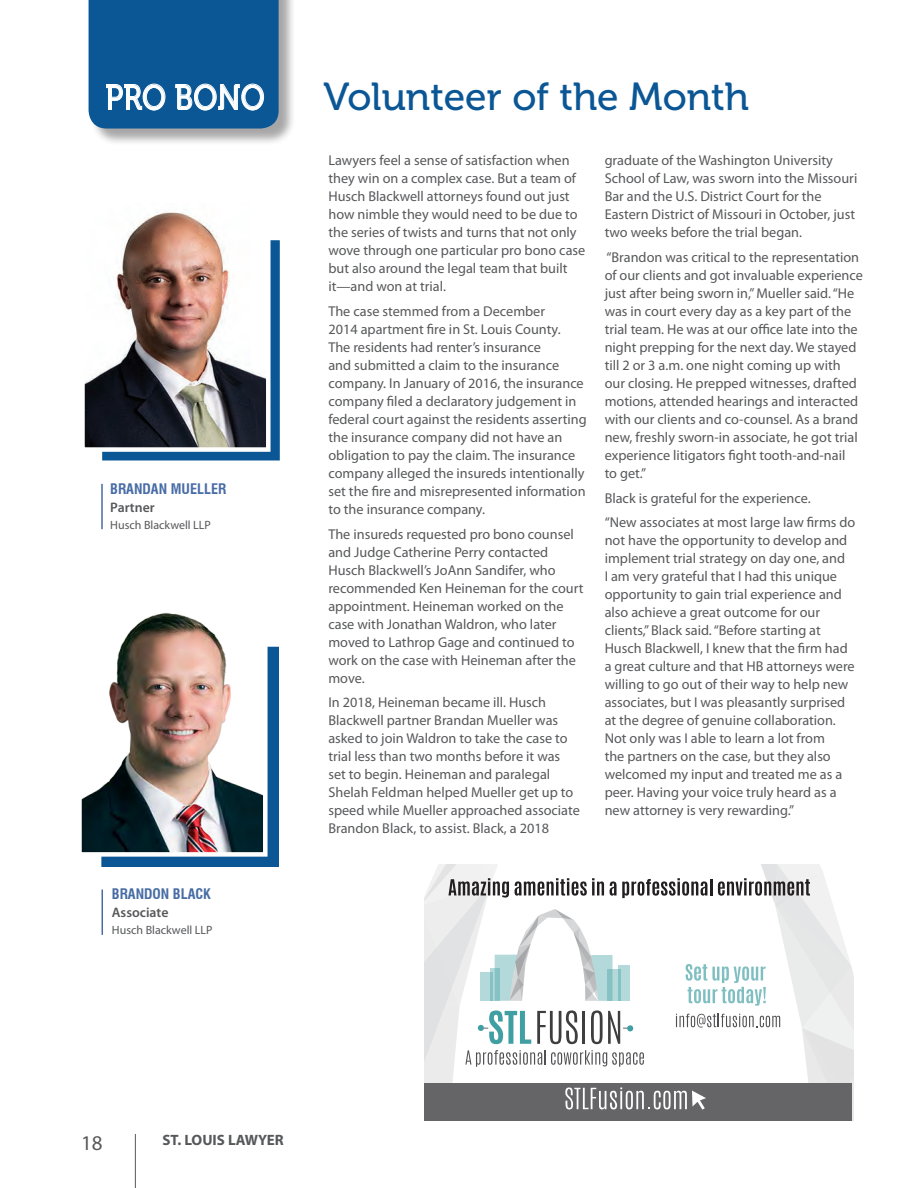
<style>
.page{position:relative;width:918px;height:1188px;background:#fff}
.page>*{position:absolute;margin:0;border:0;box-sizing:border-box;transform-origin:0 0}
.Sub_Header{font:39px "Museo 500";color:#0b5795}
.t1{font:35.4px "Museo 500";letter-spacing:.01em;color:#fff;scale:.85 1}
.t2{font:21px "Myriad Pro";color:#57585a}
.t3{font:700 15px "Myriad Pro";color:#57585a}
.Body_Copy{font:14.25px/18px "Myriad Pro";color:#57585a}
.Photo_Name_People_Ti{font:700 condensed 14.25px "Swiss 721 BT";color:#476ca5}
.Photo_title{font:600 13.8px "Myriad Pro";color:#57585a}
.t4{font:700 13.5px "Antonio";color:#231f20}
.Photo_title-2{font:12px "Myriad Pro";color:#57585a}
.s1{font-size:18.9px}
</style>
<div class="page">
<hr style="left:135px;top:1134px;width:1px;height:54px;background:#57585a">
<div style="left:102px;top:240px;width:178px;height:220px;background:#0b5795;border:4px solid #0b5795"></div>
<img style="left:85px;top:211px;width:181px;height:236px">
<div style="left:80px;top:199px;width:191px;height:253px;border:4px solid #fff"></div>
<div style="left:90px;top:0;width:207px;height:146px;background:#231f20;opacity:.4"></div>
<svg style="left:89px;top:0;width:190px;height:129px;background:#155e99"></svg>
<svg style="left:424px;top:864px;width:429px;height:256px"></svg>
<div style="left:101px;top:647px;width:178px;height:220px;background:#0b5795"></div>
<img style="left:82px;top:612px;width:181px;height:240px">
<div style="left:77px;top:604px;width:191px;height:253px;border:4px solid #fff"></div>
<hr style="left:101px;top:484px;width:2px;height:45px;background:#476ca5">
<hr style="left:102px;top:890px;width:1px;height:45px;background:#476ca5">
<p class="t1" style="left:105px;top:78px;width:189px">PRO BONO</p>
<p class="Photo_Name_People_Ti" style="left:110px;top:481px;width:118px">BRANDAN MUELLER</p>
<p class="Photo_title" style="left:110px;top:500px;width:46px">Partner</p>
<p class="Photo_title-2" style="left:110px;top:517px;width:102px">Husch Blackwell LLP</p>
<p class="Photo_Name_People_Ti" style="left:112px;top:886px;width:101px">BRANDON BLACK</p>
<p class="Photo_title" style="left:112px;top:905px;width:58px">Associate</p>
<p class="Photo_title-2" style="left:112px;top:922px;width:102px">Husch Blackwell LLP</p>
<p class="Sub_Header" style="left:324px;top:75px;width:427px">Volunteer of the Month</p>
<p class="Body_Copy" style="left:605px;top:151px;width:254px">graduate of the Washington University School of Law, was sworn into the Missouri Bar and the U.S. District Court for the Eastern District of Missouri in October, just two weeks before the trial began.</p>
<p class="Body_Copy" style="left:605px;top:248px;width:260px">“Brandon was critical to the representation of our clients and got invaluable experience just after being sworn in,” Mueller said. “He was in court every day as a key part of the trial team. He was at our office late into the night prepping for the next day. We stayed till 2 or 3 a.m. one night coming up with our closing. He prepped witnesses, drafted motions, attended hearings and interacted with our clients and co-counsel. As a brand new, freshly sworn-in associate, he got trial experience litigators fight tooth-and-nail<br>to get.”</p>
<p class="Body_Copy" style="left:605px;top:489px;width:208px">Black is grateful for the experience.</p>
<p class="Body_Copy" style="left:605px;top:513px;width:252px">“New associates at most large law firms do not have the opportunity to develop and implement trial strategy on day one, and<br>I am very grateful that I had this unique opportunity to gain trial experience and also achieve a great outcome for our clients,” Black said. “Before starting at Husch Blackwell, I knew that the firm had a great culture and that HB attorneys were willing to go out of their way to help new associates, but I was pleasantly surprised at the degree of genuine collaboration.<br>Not only was I able to learn a lot from<br>the partners on the case, but they also welcomed my input and treated me as a peer. Having your voice truly heard as a new attorney is very rewarding.”</p>
<p class="Body_Copy" style="left:328px;top:151px;width:258px">Lawyers feel a sense of satisfaction when they win on a complex case. But a team of Husch Blackwell attorneys found out just how nimble they would need to be due to the series of twists and turns that not only wove through one particular pro bono case but also around the legal team that built it—and won at trial.</p>
<p class="Body_Copy" style="left:328px;top:302px;width:260px">The case stemmed from a December<br>2014 apartment fire in St. Louis County.<br>The residents had renter’s insurance<br>and submitted a claim to the insurance company. In January of 2016, the insurance company filed a declaratory judgement in federal court against the residents asserting the insurance company did not have an obligation to pay the claim. The insurance company alleged the insureds intentionally set the fire and misrepresented information to the insurance company.</p>
<p class="Body_Copy" style="left:328px;top:525px;width:257px">The insureds requested pro bono counsel and Judge Catherine Perry contacted Husch Blackwell’s JoAnn Sandifer, who recommended Ken Heineman for the court appointment. Heineman worked on the case with Jonathan Waldron, who later moved to Lathrop Gage and continued to work on the case with Heineman after the move.</p>
<p class="Body_Copy" style="left:328px;top:693px;width:253px">In 2018, Heineman became ill. Husch Blackwell partner Brandan Mueller was asked to join Waldron to take the case to trial less than two months before it was set to begin. Heineman and paralegal Shelah Feldman helped Mueller get up to speed while Mueller approached associate Brandon Black, to assist. Black, a 2018</p>
<p class="t4" style="left:572px;top:776px;width:120px"><span class="s1">3</span> 3/4<span class="s1">” x 2</span> 3/8<span class="s1">”</span></p>
<h3 class="t2" style="left:81px;top:1130px;width:23px">18</h3>
<p class="t3" style="left:163px;top:1132px;width:123px">ST. LOUIS LAWYER</p>
</div>
